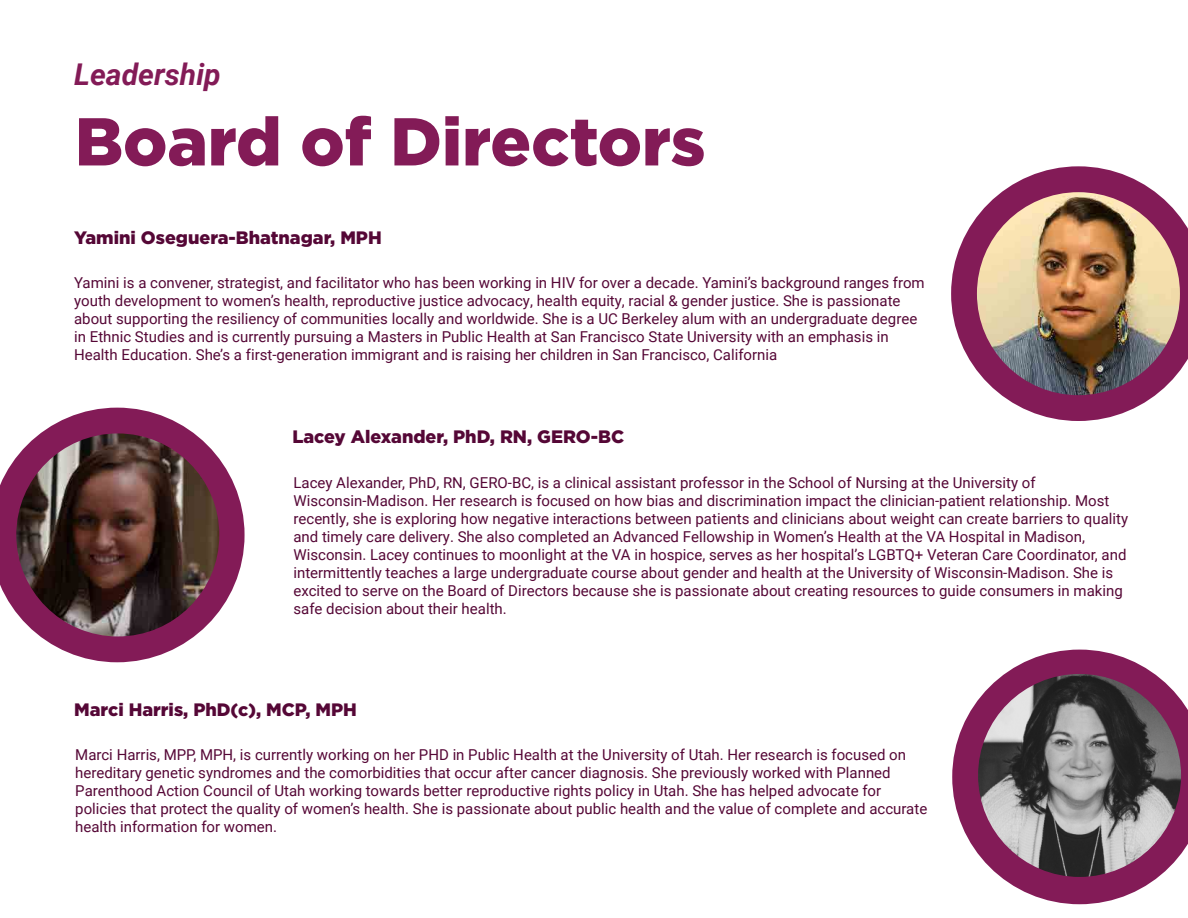
<style>
.page{position:relative;width:1188px;height:918px;background:#fff}
.page>*{position:absolute;margin:0;border:0;box-sizing:border-box;transform-origin:0 0}
.t1{font:900 67.5px "Gotham";color:#831b57}
.t2{font:italic 700 30px "Roboto";color:#831b57}
.t3{font:900 18px "Gotham";color:#550736}
.t4{font:15px/18px "Roboto";color:#550736}
</style>
<div class="page">
<svg style="left:951px;top:166px;width:237px;height:255px;fill:#831b57"></svg>
<img style="left:977px;top:192px;width:203px;height:203px;border-radius:102px">
<svg style="left:0;top:408px;width:245px;height:254px;fill:#831b57"></svg>
<img style="left:16px;top:433px;width:203px;height:203px;border-radius:102px">
<svg style="left:952px;top:650px;width:236px;height:254px;fill:#831b57"></svg>
<img style="left:978px;top:674px;width:203px;height:203px;border-radius:102px">
<h2 class="t2" style="left:74px;top:53px;width:148px">Leadership</h2>
<h1 class="t1" style="left:75px;top:103px;width:632px">Board of Directors</h1>
<p class="t3" style="left:74px;top:227px;width:309px">Yamini Oseguera-Bhatnagar, MPH</p>
<p class="t4" style="left:74px;top:273px;width:852px">Yamini is a convener, strategist, and facilitator who has been working in HIV for over a decade. Yamini’s background ranges from youth development to women’s health, reproductive justice advocacy, health equity, racial &amp; gender justice. She is passionate about supporting the resiliency of communities locally and worldwide. She is a UC Berkeley alum with an undergraduate degree in Ethnic Studies and is currently pursuing a Masters in Public Health at San Francisco State University with an emphasis in Health Education. She’s a first-generation immigrant and is raising her children in San Francisco, California</p>
<p class="t3" style="left:292px;top:426px;width:333px">Lacey Alexander, PhD, RN, GERO-BC</p>
<p class="t4" style="left:293px;top:473px;width:836px">Lacey Alexander, PhD, RN, GERO-BC, is a clinical assistant professor in the School of Nursing at the University of Wisconsin-Madison. Her research is focused on how bias and discrimination impact the clinician-patient relationship. Most recently, she is exploring how negative interactions between patients and clinicians about weight can create barriers to quality and timely care delivery. She also completed an Advanced Fellowship in Women’s Health at the VA Hospital in Madison, Wisconsin. Lacey continues to moonlight at the VA in hospice, serves as her hospital’s LGBTQ+ Veteran Care Coordinator, and intermittently teaches a large undergraduate course about gender and health at the University of Wisconsin-Madison. She is excited to serve on the Board of Directors because she is passionate about creating resources to guide consumers in making safe decision about their health.</p>
<p class="t3" style="left:74px;top:699px;width:284px">Marci Harris, PhD(c), MCP, MPH</p>
<p class="t4" style="left:75px;top:745px;width:854px">Marci Harris, MPP, MPH, is currently working on her PHD in Public Health at the University of Utah. Her research is focused on hereditary genetic syndromes and the comorbidities that occur after cancer diagnosis. She previously worked with Planned Parenthood Action Council of Utah working towards better reproductive rights policy in Utah. She has helped advocate for policies that protect the quality of women’s health. She is passionate about public health and the value of complete and accurate health information for women.</p>
</div>
